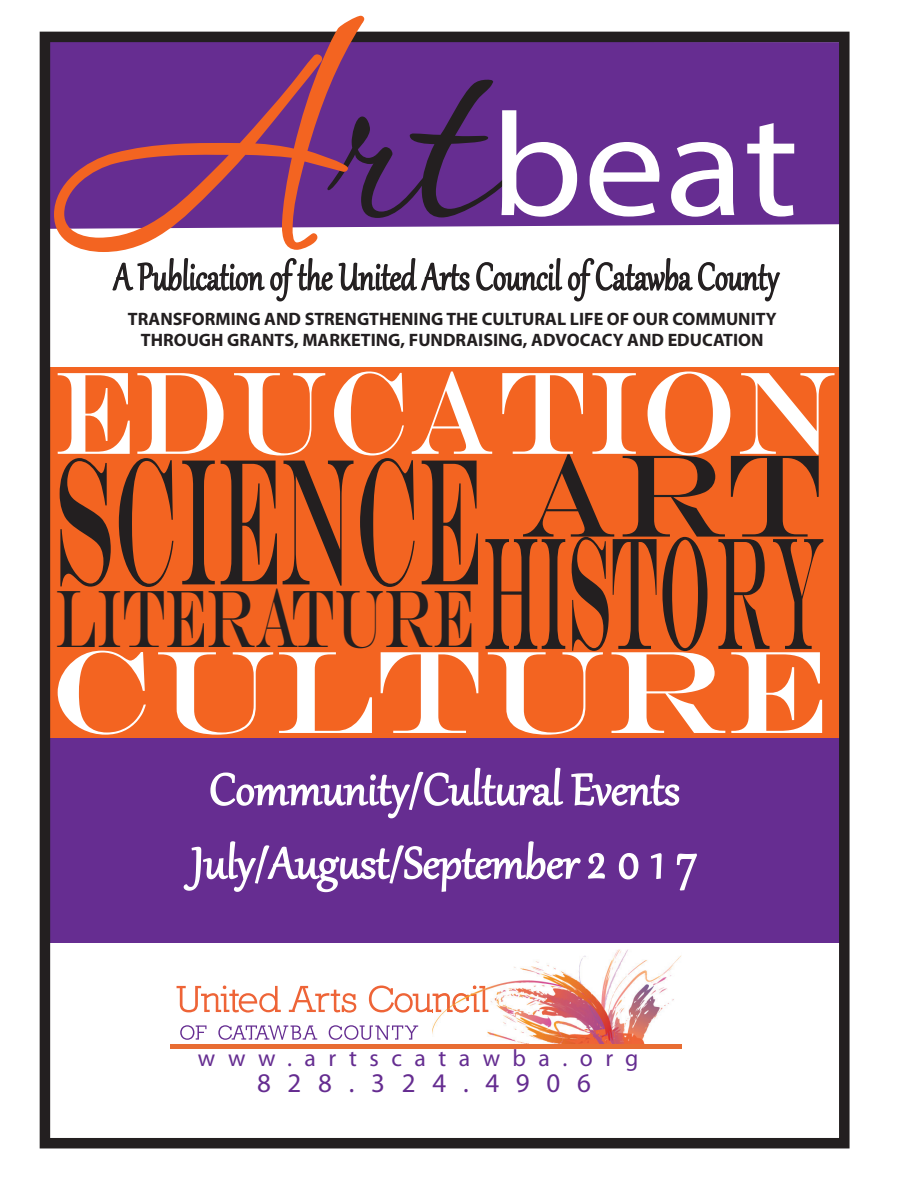
<style>
.page{position:relative;width:907px;height:1186px;background:#fff}
.page>*{position:absolute;margin:0;border:0;box-sizing:border-box;transform-origin:0 0}
.t1{font:181.5px "Engravers";color:#231f20;scale:.42 1}
.t2{font:160.95px "Engravers";color:#231f20;scale:.34 1}
.t3{font:147.6px "Myriad Pro";color:#fff;scale:1.11 1}
.t4{font:118.2px "Engravers";color:#fff;scale:.82 1}
.t5{font:118.2px "Engravers";color:#fff}
.t6{font:83.1px "Engravers";color:#231f20;scale:.59 1}
.t7{font:54px "Gabriola";color:#fff}
.t8{font:46.05px "Gabriola";color:#231f20;scale:.78 1}
.t9{font:27px "Myriad Pro";letter-spacing:.62em;color:#652c90}
.t10{font:23.7px "Myriad Pro";letter-spacing:.525em;color:#652d91}
.t11{font:700 18px/21.6px "Myriad Pro";color:#231f20;text-align:center}
.s1{font-size:160.95px}
.s2{font-size:66.9px}
</style>
<div class="page">
<div style="left:46px;top:738px;width:800px;height:204px;background:#662d91"></div>
<div style="left:51px;top:43px;width:787px;height:186px;background:#662d91"></div>
<svg style="left:364px;top:79px;width:213px;height:139px;background:#5c2a80"></svg>
<div style="left:49px;top:367px;width:790px;height:371px;background:#f36421"></div>
<svg style="left:176px;top:985px;width:105px;height:27px"></svg>
<svg style="left:289px;top:985px;width:67px;height:27px"></svg>
<svg style="left:180px;top:1025px;width:26px;height:14px"></svg>
<svg style="left:218px;top:1025px;width:99px;height:14px"></svg>
<svg style="left:329px;top:1025px;width:89px;height:14px"></svg>
<img style="left:432px;top:949px;width:249px;height:95px">
<svg style="left:369px;top:985px;width:102px;height:27px"></svg>
<img style="left:432px;top:993px;width:37px;height:19px">
<img style="left:471px;top:985px;width:17px;height:27px">
<hr style="left:170px;top:1044px;width:511px;height:4px;background:#e86d33">
<svg style="left:210px;top:767px;width:354px;height:52px"></svg>
<svg style="left:571px;top:773px;width:109px;height:33px"></svg>
<svg style="left:183px;top:841px;width:422px;height:52px"></svg>
<svg style="left:618px;top:853px;width:21px;height:27px"></svg>
<svg style="left:650px;top:853px;width:12px;height:26px"></svg>
<svg style="left:676px;top:853px;width:21px;height:38px"></svg>
<svg style="left:112px;top:227px;width:669px;height:75px"></svg>
<div style="left:40px;top:32px;width:809px;height:1116px;border:10px solid #231f20"></div>
<svg style="left:54px;top:16px;width:310px;height:236px;background:#8d5289"></svg>
<h3 class="t3" style="left:490px;top:74px;width:279px">beat</h3>
<p class="t8" style="left:114px;top:246px;width:854px">A Publication of the United Arts Council of Catawba County</p>
<p class="t11" style="left:128px;top:307px;width:650px">TRANSFORMING AND STRENGTHENING THE CULTURAL LIFE OF OUR COMMUNITY<br>THROUGH GRANTS, MARKETING, FUNDRAISING, ADVOCACY AND EDUCATION</p>
<h3 class="t4" style="left:54px;top:343px;width:954px">EDUCATION</h3>
<h1 class="t1" style="left:54px;top:414px;width:1831px">SCIENCE <sup>ART</sup></h1>
<h3 class="t6" style="left:56px;top:569px;width:1112px">LITERATURE <span class="s1">HISTO</span></h3>
<h3 class="t5" style="left:49px;top:622px;width:780px">CULTURE</h3>
<h2 class="t2" style="left:715px;top:498px;width:324px">RY</h2>
<p class="t7" style="left:209px;top:754px;width:472px">Community/Cultural Events</p>
<p class="t7" style="left:192px;top:827px;width:506px">July/August/September <span class="s2">2 0 1 7</span></p>
<p class="t10" style="left:198px;top:1043px;width:442px">www.artscatawba.org</p>
<p class="t9" style="left:257px;top:1066px;width:335px">828.324.4906</p>
</div>
